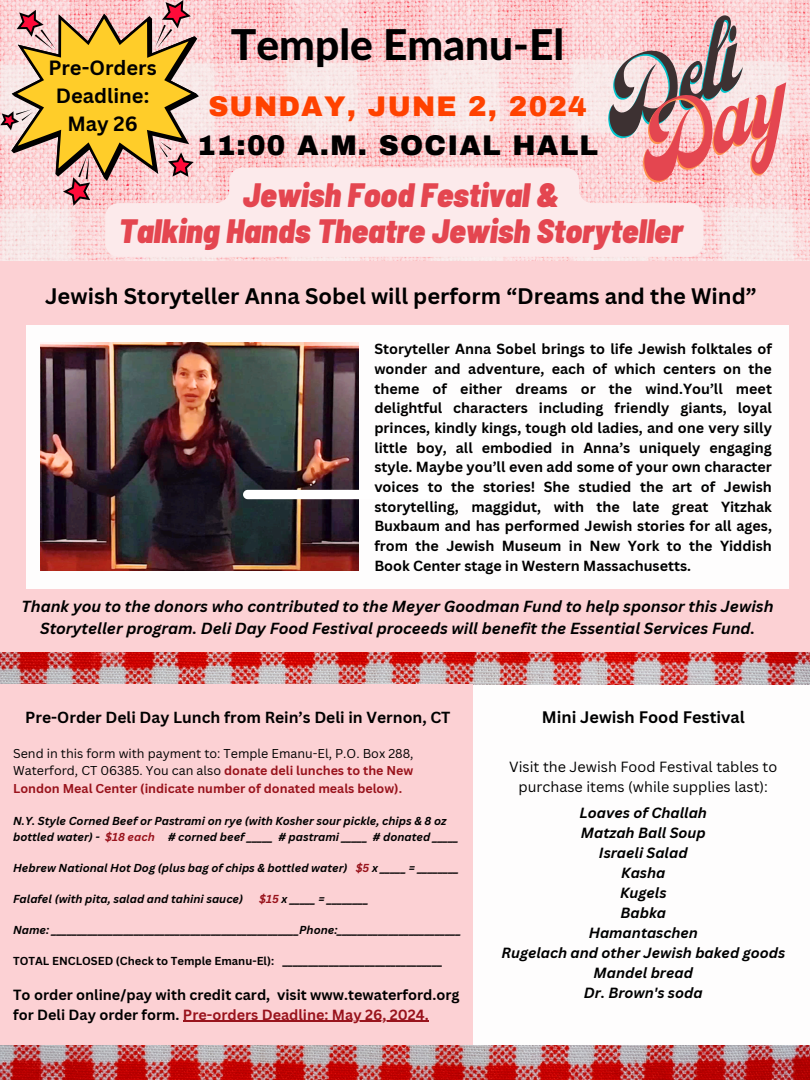
<style>
.page{position:relative;width:810px;height:1080px;background:#fff}
.page>*{position:absolute;margin:0;border:0;box-sizing:border-box;transform-origin:0 0}
.t1{font:76px "Carlsonscript";color:#00c4cc}
.t2{font:800 42.56px "Lato Latin";color:#000}
.t3{font:italic 900 semi-condensed 33.75px/35.6px "Barlow";color:#e44650;text-align:center}
.t4{font:900 27.88px/38.9px "Archivo";letter-spacing:.045em;color:#000;text-align:center}
.t5{font:700 21.88px "Canva Sans";color:#000}
.t6{font:700 20.06px/28.1px "Canva Sans";color:#000;text-align:center}
.t7{font:700 16.25px "Canva Sans";color:#000}
.t8{font:italic 700 15.62px/21.6px "Canva Sans";color:#000;text-align:center}
.t9{font:700 15.62px "Canva Sans";color:#000}
.t10{font:italic 700 14.38px "Canva Sans";color:#000}
.t11{font:700 14.38px/19.7px "Canva Sans";color:#000}
.t12{font:14.38px/20px "Canva Sans";color:#000;text-align:center}
.t13{font:700 14.25px/19.7px "Canva Sans";color:#000;text-align:justify}
.t14{font:12.5px/17.4px "Canva Sans";color:#000;text-align:justify}
.t15{font:italic 700 11.25px/16.4px "Canva Sans";color:#000}
.t16{font:700 11.25px "Canva Sans";color:#000}
.s1{color:#ff4200}
.s2{font-weight:700;color:#99131c}
.s3{color:#99131c}
</style>
<div class="page">
<img style="left:0;top:0;width:810px;height:653px">
<div style="left:0;top:261px;width:809px;height:392px;background:#fcd1d4"></div>
<img style="left:0;top:653px;width:810px;height:427px">
<div style="left:473px;top:685px;width:337px;height:360px;background:#fefdfd"></div>
<div style="left:26px;top:325px;width:762px;height:263px;background:#fefdfd"></div>
<img style="left:40px;top:343px;width:319px;height:228px">
<svg style="left:243px;top:490px;width:116px;height:9px"></svg>
<div style="left:0;top:685px;width:473px;height:360px;background:#fcd1d4"></div>
<svg style="left:0;top:0;width:199px;height:206px;background:#dfb574"></svg>
<svg style="left:105px;top:167px;width:598px;height:90px;background:#fbe5e6"></svg>
<hr style="left:183px;top:1021px;width:246px;height:1px;background:#99131c">
<svg style="left:621px;top:83px;width:189px;height:105px;background:#fad4d6"></svg>
<h1 class="t1" style="left:587px;top:78px;width:145px;rotate:-25deg">Deli</h1>
<h1 class="t2" style="left:231px;top:26px;width:335px">Temple Emanu-El</h1>
<h1 class="t4" style="left:197px;top:87px;width:402px"><span class="s1">SUNDAY, JUNE 2, 2024<br></span>11:00 A.M. SOCIAL HALL</h1>
<h2 class="t3" style="left:119px;top:176px;width:566px">Jewish Food Festival &amp;<br>Talking Hands Theatre Jewish Storyteller</h2>
<p class="t6" style="left:48px;top:53px;width:110px">Pre-Orders<br>Deadline:<br>May 26</p>
<h5 class="t5" style="left:45px;top:280px;width:713px">Jewish Storyteller Anna Sobel will perform “Dreams and the Wind”</h5>
<p class="t13" style="left:374px;top:339px;width:399px">Storyteller Anna Sobel brings to life Jewish folktales of wonder and adventure, each of which centers on the theme of either dreams or the wind.You’ll meet delightful characters including friendly giants, loyal princes, kindly kings, tough old ladies, and one very silly little boy, all embodied in Anna’s uniquely engaging style. Maybe you’ll even add some of your own character voices to the stories! She studied the art of Jewish storytelling, maggidut, with the late great Yitzhak Buxbaum and has performed Jewish stories for all ages, from the Jewish Museum in New York to the Yiddish Book Center stage in Western Massachusetts.</p>
<p class="t8" style="left:22px;top:595px;width:753px">Thank you to the donors who contributed to the Meyer Goodman Fund to help sponsor this Jewish<br>Storyteller program. Deli Day Food Festival proceeds will benefit the Essential Services Fund.</p>
<h6 class="t9" style="left:25px;top:706px;width:427px">Pre-Order Deli Day Lunch from Rein’s Deli in Vernon, CT</h6>
<p class="t7" style="left:542px;top:706px;width:205px">Mini Jewish Food Festival</p>
<p class="t14" style="left:13px;top:745px;width:402px">Send in this form with payment to: Temple Emanu-El, P.O. Box 288, Waterford, CT 06385. You can also <span class="s2">donate deli lunches to the New London Meal Center (indicate number of donated meals below).</span></p>
<p class="t15" style="left:13px;top:812px;width:447px">N.Y. Style Corned Beef or Pastrami on rye (with Kosher sour pickle, chips &amp; 8 oz bottled water) - <span class="s3">$18 each</span> # corned beef _____ # pastrami _____ # donated _____</p>
<p class="t15" style="left:13px;top:860px;width:447px">Hebrew National Hot Dog (plus bag of chips &amp; bottled water) <span class="s3">$5</span> x _____ = ________</p>
<p class="t15" style="left:13px;top:891px;width:232px">Falafel (with pita, salad and tahini sauce)</p>
<p class="t15" style="left:259px;top:891px;width:111px"><span class="s3">$15</span> x _____ = ________</p>
<p class="t15" style="left:13px;top:922px;width:450px">Name: ________________________________________________Phone:________________________</p>
<p class="t16" style="left:13px;top:953px;width:430px">TOTAL ENCLOSED (Check to Temple Emanu-El): _______________________________</p>
<p class="t11" style="left:13px;top:985px;width:448px">To order online/pay with credit card, visit www.tewaterford.org for Deli Day order form. <span class="s3">Pre-orders Deadline: May 26, 2024.</span></p>
<p class="t12" style="left:509px;top:756px;width:270px">Visit the Jewish Food Festival tables to purchase items (while supplies last):</p>
<p class="t10" style="left:580px;top:803px;width:129px">Loaves of Challah</p>
<h6 class="t10" style="left:581px;top:823px;width:126px">Matzah Ball Soup</h6>
<p class="t10" style="left:599px;top:843px;width:90px">Israeli Salad</p>
<h6 class="t10" style="left:621px;top:863px;width:46px">Kasha</h6>
<p class="t10" style="left:620px;top:883px;width:48px">Kugels</p>
<p class="t10" style="left:621px;top:903px;width:47px">Babka</p>
<p class="t10" style="left:589px;top:923px;width:111px">Hamantaschen</p>
<p class="t10" style="left:501px;top:943px;width:285px">Rugelach and other Jewish baked goods</p>
<p class="t10" style="left:594px;top:963px;width:101px">Mandel bread</p>
<p class="t10" style="left:584px;top:983px;width:120px">Dr. Brown's soda</p>
</div>
